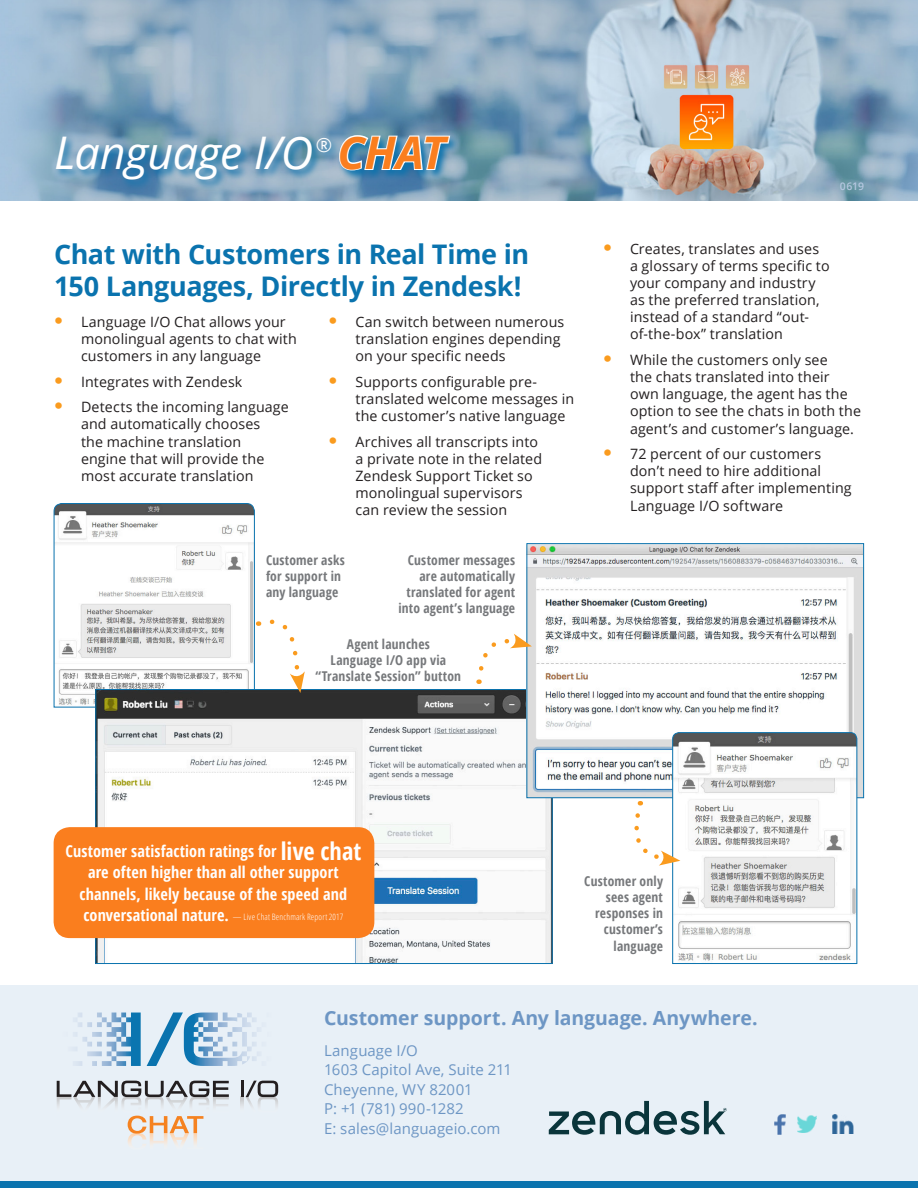
<style>
.page{position:relative;width:918px;height:1188px;background:#fff}
.page>*{position:absolute;margin:0;border:0;box-sizing:border-box;transform-origin:0 0}
.t1{font:italic 45px "Open Sans";letter-spacing:-.01em;color:#fff}
.t2{font:italic 700 45px "Open Sans";color:#fa7e1e}
.SS_head{font:700 27px/32.4px "Open Sans";letter-spacing:-.015em;color:#0a73ae}
.t3{font:italic 19.65px "Open Sans";color:#fff}
.t4{font:700 19.5px "Open Sans";letter-spacing:-.005em;color:#6d96c4}
.t5{font:700 condensed 16.2px/21.6px "Open Sans";letter-spacing:.01em;color:#fff;text-align:center}
.t6{font:15px/19.5px "Open Sans";letter-spacing:.005em;color:#6d96c4}
.t7{font:14.25px/17.1px "Open Sans";letter-spacing:.01em;color:#231f20}
.t8{font:700 condensed 13.5px/16.2px "Open Sans";letter-spacing:.015em;color:#76787b;text-align:right}
.t9{font:600 10.5px "Open Sans";color:#b5c7e0}
.t10{font:300 condensed 8.7px "Open Sans";letter-spacing:.025em;color:#fff}
.s1{font-family:"Helvetica Neue";font-weight:900;font-size:18px;color:#fa9b1e}
.s2{font-size:24.3px}
.s3{font-weight:700;font-size:16.2px}
</style>
<div class="page">
<div style="left:0;top:986px;width:918px;height:202px;background:#e8f0f7"></div>
<div style="left:0;top:1181px;width:918px;height:7px;background:#0a73ae"></div>
<svg style="left:241px;top:1097px;width:3px;height:10px"></svg>
<svg style="left:57px;top:1081px;width:172px;height:65px"></svg>
<hr style="left:241px;top:1081px;width:3px;height:16px;background:#231f20">
<svg style="left:246px;top:1081px;width:32px;height:26px"></svg>
<svg style="left:75px;top:1013px;width:66px;height:53px"></svg>
<svg style="left:147px;top:1012px;width:111px;height:54px"></svg>
<img style="left:775px;top:1114px;width:11px;height:20px">
<img style="left:798px;top:1116px;width:19px;height:17px">
<img style="left:832px;top:1115px;width:21px;height:19px">
<svg style="left:549px;top:1101px;width:178px;height:34px"></svg>
<img style="left:0;top:0;width:918px;height:201px">
<svg style="left:54px;top:134px;width:288px;height:56px;background:#6d9bb9"></svg>
<svg style="left:337px;top:133px;width:124px;height:48px;background:#6292b3"></svg>
<svg style="left:338px;top:129px;width:114px;height:43px"></svg>
<img style="left:97px;top:691px;width:454px;height:271px">
<svg style="left:53px;top:503px;width:206px;height:205px"></svg>
<svg style="left:267px;top:619px;width:38px;height:74px"></svg>
<img style="left:528px;top:545px;width:334px;height:251px">
<div style="left:526px;top:543px;width:338px;height:255px;border:1px solid #0a73ae"></div>
<svg style="left:634px;top:732px;width:224px;height:232px"></svg>
<div style="left:54px;top:827px;width:320px;height:111px;background:#fa7e1e;border-radius:16px"></div>
<svg style="left:476px;top:634px;width:56px;height:50px"></svg>
<p class="t1" style="left:54px;top:122px;width:261px">Language I/O</p>
<p class="t3" style="left:315px;top:131px;width:18px">®</p>
<p class="t2" style="left:338px;top:121px;width:110px">CHAT</p>
<p class="SS_head" style="left:54px;top:237px;width:477px">Chat with Customers in Real Time in<br>150 Languages, Directly in Zendesk!</p>
<p class="t7" style="left:81px;top:313px;width:217px;text-indent:-27px"><span class="s1">•</span> Language I/O Chat allows your monolingual agents to chat with customers in any language</p>
<p class="t7" style="left:54px;top:373px;width:190px"><span class="s1">•</span> Integrates with Zendesk</p>
<p class="t7" style="left:81px;top:398px;width:209px;text-indent:-27px"><span class="s1">•</span> Detects the incoming language and automatically chooses<br>the machine translation engine that will provide the most accurate translation</p>
<p class="t7" style="left:356px;top:313px;width:210px;text-indent:-27px"><span class="s1">•</span> Can switch between numerous translation engines depending on your specific needs</p>
<p class="t7" style="left:356px;top:373px;width:220px;text-indent:-27px"><span class="s1">•</span> Supports configurable pre&shy;translated welcome messages in the customer’s native language</p>
<p class="t7" style="left:356px;top:432px;width:188px;text-indent:-27px"><span class="s1">•</span> Archives all transcripts into a private note in the related<br>Zendesk Support Ticket so monolingual supervisors can review the session</p>
<p class="t8" style="left:266px;top:551px;width:80px;text-align:left">Customer asks for support in any language</p>
<p class="t8" style="left:316px;top:636px;width:147px;text-align:center">Agent launches<br>Language I/O app via “Translate Session” button</p>
<p class="t8" style="left:398px;top:551px;width:118px">Customer messages are automatically translated for agent into agent’s language</p>
<p class="t9" style="left:840px;top:179px;width:26px">0619</p>
<p class="t7" style="left:630px;top:240px;width:201px;text-indent:-27px"><span class="s1">•</span> Creates, translates and uses a glossary of terms specific to your company and industry as the preferred translation, instead of a standard “out&shy;of-the-box” translation</p>
<p class="t7" style="left:630px;top:351px;width:233px;text-indent:-27px"><span class="s1">•</span> While the customers only see<br>the chats translated into their own language, the agent has the option to see the chats in both the agent’s and customer’s language.</p>
<p class="t7" style="left:630px;top:445px;width:223px;text-indent:-27px"><span class="s1">•</span> 72 percent of our customers don’t need to hire additional support staff after implementing<br>Language I/O software</p>
<p class="t5" style="left:66px;top:839px;width:297px">Customer satisfaction ratings for <span class="s2">live chat </span>are often higher than all other support channels, likely because of the speed and</p>
<p class="t10" style="left:84px;top:911px;width:261px"><span class="s3">conversational nature.</span> — Live Chat Benchmark Report 2017</p>
<p class="t8" style="left:584px;top:872px;width:80px">Customer only sees agent responses in customer’s language</p>
<p class="t4" style="left:324px;top:1004px;width:435px">Customer support. Any language. Anywhere.</p>
<p class="t6" style="left:324px;top:1040px;width:189px">Language I/O<br>1603 Capitol Ave, Suite 211<br>Cheyenne, WY 82001<br>P: +1 (781) 990-1282<br>E: sales@languageio.com</p>
</div>
